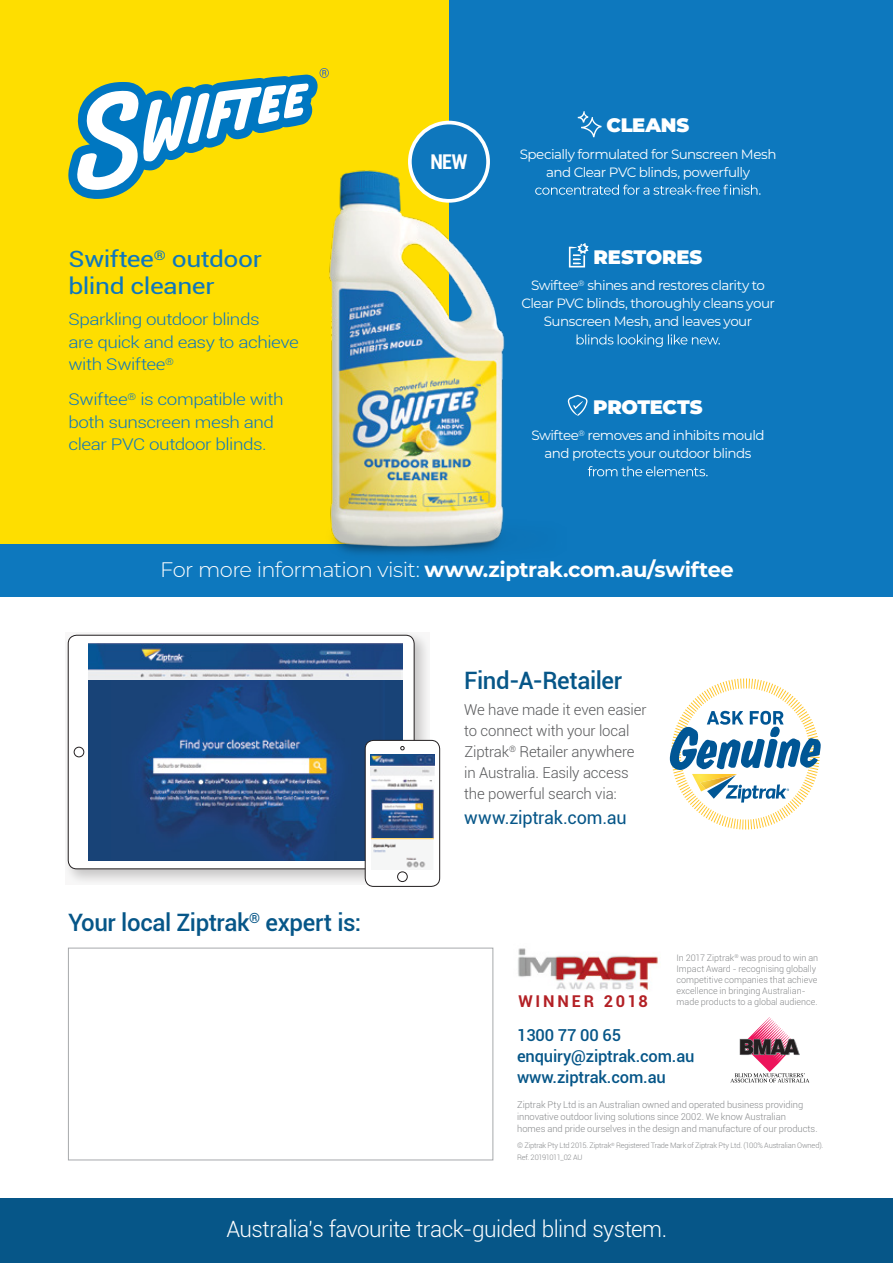
<style>
.page{position:relative;width:893px;height:1263px;background:#fff}
.page>*{position:absolute;margin:0;border:0;box-sizing:border-box;transform-origin:0 0}
.t1{font:500 24px "Roboto";letter-spacing:-.015em;color:#065688}
.t2{font:300 22.5px "Roboto";letter-spacing:-.025em;color:#fff}
.t3{font:22.5px/27px "Roboto";letter-spacing:-.015em;color:#0e77bd;scale:1.17 1}
.t4{font:700 21px "Montserrat";letter-spacing:-.02em;color:#fff}
.t5{font:700 condensed 20.4px "Roboto";color:#fff}
.t6{font:900 19.5px "Montserrat";letter-spacing:-.015em;color:#fff}
.t7{font:18px "Roboto";letter-spacing:-.01em;color:#065688}
.t8{font:500 16.5px/21px "Roboto";letter-spacing:-.01em;color:#065688}
.t9{font:300 16.2px/22.5px "Roboto";letter-spacing:-.025em;color:#0e77bd;scale:1.17 1}
.t10{font:700 16.2px "Roboto";letter-spacing:.175em;color:#b32025}
.t11{font:300 15px/21px "Roboto";letter-spacing:-.01em;color:#58595b}
.t12{font:13.5px/18px "Montserrat";letter-spacing:-.04em;color:#fff;text-align:center}
.t13{font:300 9.3px/12px "Roboto";letter-spacing:-.005em;color:#888a8c}
.t14{font:300 9px/10.8px "Roboto";letter-spacing:-.005em;color:#888a8c}
.t15{font:300 7.5px/12px "Roboto";letter-spacing:-.025em;color:#888a8c}
.s1{font-weight:300}
</style>
<div class="page">
<div style="left:0;top:0;width:893px;height:596px;background:#0d78be"></div>
<div style="left:0;top:0;width:448px;height:544px;background:#fede00"></div>
<svg style="left:730px;top:1017px;width:79px;height:65px"></svg>
<svg style="left:670px;top:678px;width:151px;height:151px"></svg>
<svg style="left:68px;top:68px;width:261px;height:131px"></svg>
<div style="left:0;top:1199px;width:893px;height:64px;background:#065688"></div>
<div style="left:68px;top:948px;width:425px;height:212px;border:1px solid #a7a9ac"></div>
<img style="left:518px;top:948px;width:140px;height:42px">
<div style="left:410px;top:123px;width:78px;height:78px;background:#0e77bd;border-radius:50%"></div>
<div style="left:408px;top:121px;width:82px;height:82px;border:4px solid #fff;border-radius:50%"></div>
<svg style="left:66px;top:633px;width:364px;height:251px"></svg>
<div style="left:68px;top:635px;width:346px;height:234px;background:#fff;border-radius:9px"></div>
<div style="left:68px;top:635px;width:346px;height:234px;border:1px solid #231f20;border-radius:9px"></div>
<div style="left:88px;top:643px;width:314px;height:218px;background:#184377"></div>
<img style="left:112px;top:679px;width:273px;height:182px">
<div style="left:74px;top:747px;width:10px;height:10px;border:1px solid #231f20;border-radius:50%"></div>
<img style="left:88px;top:643px;width:314px;height:36px">
<div style="left:365px;top:740px;width:75px;height:146px;background:#fff;border-radius:9px"></div>
<div style="left:365px;top:740px;width:75px;height:146px;border:1px solid #231f20;border-radius:9px"></div>
<div style="left:397px;top:872px;width:10px;height:10px;border:1px solid #231f20;border-radius:50%"></div>
<svg style="left:400px;top:746px;width:5px;height:5px"></svg>
<img style="left:370px;top:754px;width:65px;height:85px">
<img style="left:371px;top:838px;width:62px;height:30px">
<svg style="left:575px;top:185px;width:185px;height:10px"></svg>
<svg style="left:577px;top:334px;width:143px;height:13px"></svg>
<svg style="left:588px;top:466px;width:120px;height:10px"></svg>
<svg style="left:578px;top:111px;width:24px;height:26px"></svg>
<svg style="left:575px;top:243px;width:14px;height:24px"></svg>
<svg style="left:575px;top:395px;width:12px;height:21px"></svg>
<img style="left:323px;top:162px;width:252px;height:393px">
<h2 class="t3" style="left:68px;top:245px;width:167px">Swiftee<sup>®</sup> outdoor blind cleaner</h2>
<p class="t9" style="left:68px;top:308px;width:198px">Sparkling outdoor blinds<br>are quick and easy to achieve with Swiftee<sup>®</sup></p>
<p class="t9" style="left:68px;top:388px;width:185px">Swiftee<sup>®</sup> is compatible with both sunscreen mesh and clear PVC outdoor blinds.</p>
<h3 class="t5" style="left:431px;top:148px;width:38px">NEW</h3>
<h3 class="t6" style="left:606px;top:111px;width:84px">CLEANS</h3>
<p class="t12" style="left:520px;top:144px;width:258px">Specially formulated for Sunscreen Mesh and Clear PVC blinds, powerfully</p>
<h3 class="t6" style="left:594px;top:242px;width:110px">RESTORES</h3>
<p class="t12" style="left:521px;top:276px;width:255px">Swiftee<sup>®</sup> shines and restores clarity to<br>Clear PVC blinds, thoroughly cleans your<br>Sunscreen Mesh, and leaves your</p>
<h3 class="t6" style="left:593px;top:392px;width:111px">PROTECTS</h3>
<p class="t12" style="left:531px;top:426px;width:235px">Swiftee<sup>®</sup> removes and inhibits mould and protects your outdoor blinds</p>
<h3 class="t4" style="left:160px;top:554px;width:575px"><span class="s1">For more information visit:</span> www.ziptrak.com.au/swiftee</h3>
<h1 class="t1" style="left:68px;top:905px;width:295px">Your local Ziptrak<sup>®</sup> expert is:</h1>
<h1 class="t1" style="left:464px;top:663px;width:159px">Find-A-Retailer</h1>
<p class="t11" style="left:464px;top:699px;width:184px">We have made it even easier to connect with your local<br>Ziptrak<sup>®</sup> Retailer anywhere in Australia. Easily access the powerful search via:</p>
<h3 class="t7" style="left:464px;top:805px;width:164px">www.ziptrak.com.au</h3>
<p class="t14" style="left:677px;top:952px;width:143px">In 2017 Ziptrak<sup>®</sup> was proud to win an Impact Award - recognising globally competitive companies that achieve excellence in bringing Australian-</p>
<p class="t10" style="left:518px;top:989px;width:131px">WINNER 2018</p>
<p class="t14" style="left:677px;top:996px;width:142px">made products to a global audience.</p>
<p class="t8" style="left:517px;top:1023px;width:179px">1300 77 00 65 enquiry@ziptrak.com.au www.ziptrak.com.au</p>
<p class="t13" style="left:517px;top:1098px;width:302px">Ziptrak Pty Ltd is an Australian owned and operated business providing innovative outdoor living solutions since 2002. We know Australian<br>homes and pride ourselves in the design and manufacture of our products.</p>
<p class="t15" style="left:517px;top:1139px;width:308px">© Ziptrak Pty Ltd 2015. Ziptrak<sup>®</sup> Registered Trade Mark of Ziptrak Pty Ltd. (100% Australian Owned).<br>Ref. 20191011_02 AU</p>
<h2 class="t2" style="left:226px;top:1213px;width:442px">Australia’s favourite track-guided blind system.</h2>
</div>
